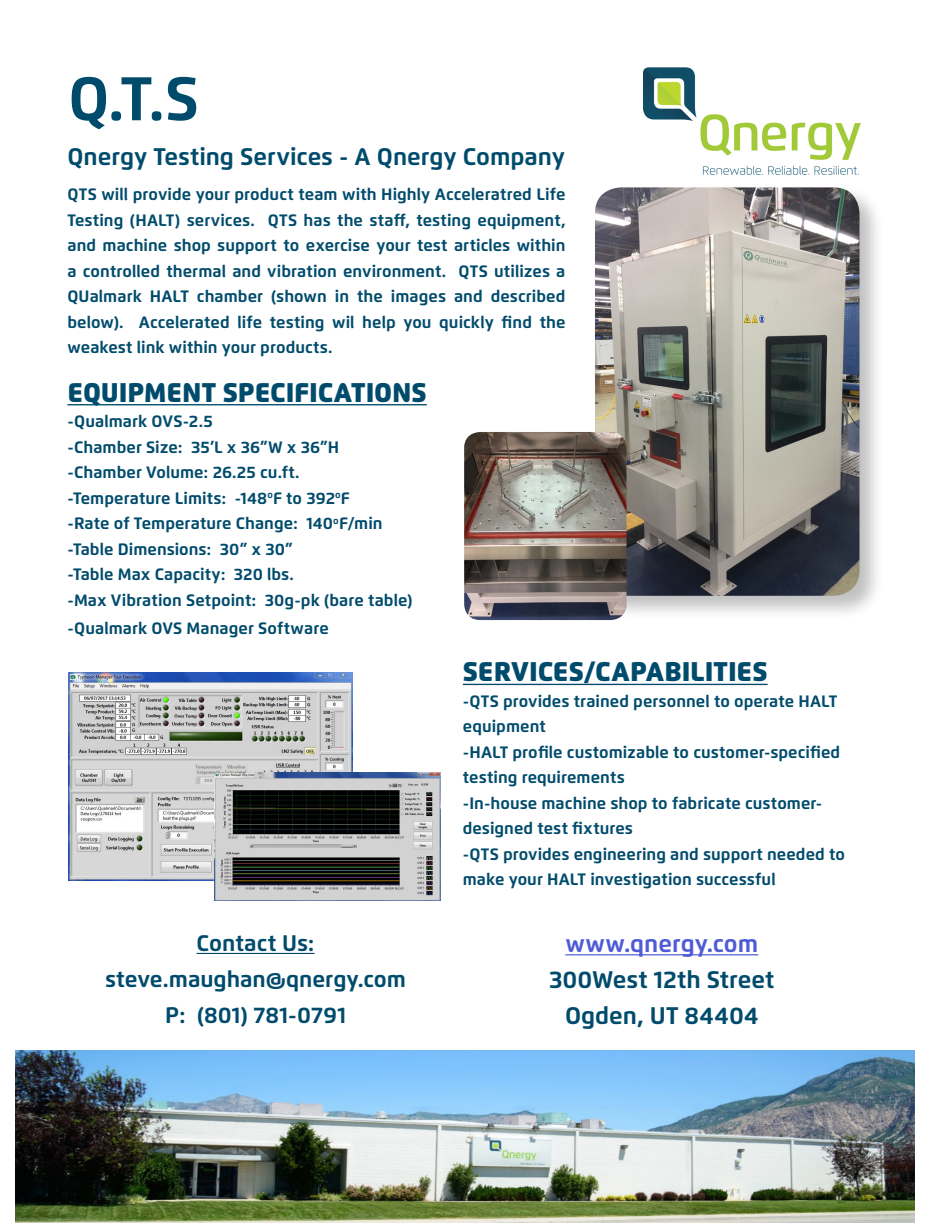
<style>
.page{position:relative;width:927px;height:1227px;background:#fff}
.page>*{position:absolute;margin:0;border:0;box-sizing:border-box;transform-origin:0 0}
.t1{font:700 61.5px "Flexo";color:#004b6c}
.t2{font:900 27px "Flexo";letter-spacing:-.005em;color:#004b6c}
.t3{font:700 24px "Flexo";color:#004b6c}
.t4{font:700 24px "Flexo";color:#4f5cd6}
.t5{font:700 22.5px "Flexo";color:#004b6c}
.t6{font:700 16.5px/25.5px "Flexo";letter-spacing:.005em;color:#004b6c}
</style>
<div class="page">
<img style="left:643px;top:68px;width:217px;height:107px">
<div style="left:592px;top:185px;width:293px;height:436px;background:#000;opacity:.25"></div>
<img style="left:595px;top:187px;width:265px;height:409px">
<img style="left:68px;top:673px;width:284px;height:208px">
<img style="left:215px;top:772px;width:226px;height:129px">
<img style="left:464px;top:432px;width:163px;height:188px">
<hr style="left:463px;top:684px;width:305px;height:1px;background:#004b6c">
<hr style="left:68px;top:404px;width:359px;height:1px;background:#004b6c">
<img style="left:15px;top:1050px;width:900px;height:172px">
<hr style="left:565px;top:954px;width:193px;height:1px;background:#4f5cd6">
<hr style="left:197px;top:953px;width:118px;height:1px;background:#004b6c">
<p class="t1" style="left:68px;top:61px;width:132px">Q.T.S</p>
<p class="t3" style="left:68px;top:142px;width:499px">Qnergy Testing Services - A Qnergy Company</p>
<p class="t6" style="left:68px;top:182px;width:500px;text-align:justify">QTS will provide your product team with Highly Acceleratred Life Testing (HALT) services. QTS has the staff, testing equipment, and machine shop support to exercise your test articles within a controlled thermal and vibration environment. QTS utilizes a QUalmark HALT chamber (shown in the images and described below). Accelerated life testing wil help you quickly find the weakest link within your products.</p>
<p class="t2" style="left:68px;top:375px;width:361px">EQUIPMENT SPECIFICATIONS</p>
<p class="t6" style="left:68px;top:408px;width:147px">-Qualmark OVS-2.5</p>
<p class="t6" style="left:68px;top:434px;width:273px">-Chamber Size: 35’L x 36”W x 36”H</p>
<p class="t6" style="left:68px;top:459px;width:234px">-Chamber Volume: 26.25 cu.ft.</p>
<p class="t6" style="left:68px;top:485px;width:284px">-Temperature Limits: -148<sup>o</sup>F to 392<sup>o</sup>F</p>
<p class="t6" style="left:68px;top:510px;width:317px">-Rate of Temperature Change: 140<sup>o</sup>F/min</p>
<p class="t6" style="left:68px;top:536px;width:227px">-Table Dimensions: 30” x 30”</p>
<p class="t6" style="left:68px;top:561px;width:228px">-Table Max Capacity: 320 lbs.</p>
<p class="t6" style="left:68px;top:587px;width:346px">-Max Vibration Setpoint: 30g-pk (bare table)</p>
<p class="t6" style="left:68px;top:615px;width:263px">-Qualmark OVS Manager Software</p>
<p class="t5" style="left:197px;top:929px;width:119px">Contact Us:</p>
<p class="t5" style="left:105px;top:965px;width:303px">steve.maughan@qnergy.com</p>
<p class="t5" style="left:165px;top:1001px;width:182px">P: (801) 781-0791</p>
<p class="t2" style="left:463px;top:655px;width:306px">SERVICES/CAPABILITIES</p>
<p class="t6" style="left:463px;top:688px;width:376px">-QTS provides trained personnel to operate HALT equipment</p>
<p class="t6" style="left:463px;top:739px;width:379px">-HALT profile customizable to customer-specified testing requirements</p>
<p class="t6" style="left:463px;top:790px;width:361px">-In-house machine shop to fabricate customer&shy;designed test fixtures</p>
<p class="t6" style="left:463px;top:841px;width:384px">-QTS provides engineering and support needed to make your HALT investigation successful</p>
<p class="t4" style="left:565px;top:929px;width:194px">www.qnergy.com</p>
<p class="t3" style="left:549px;top:965px;width:227px">300West 12th Street</p>
<p class="t3" style="left:565px;top:1001px;width:195px">Ogden, UT 84404</p>
</div>
